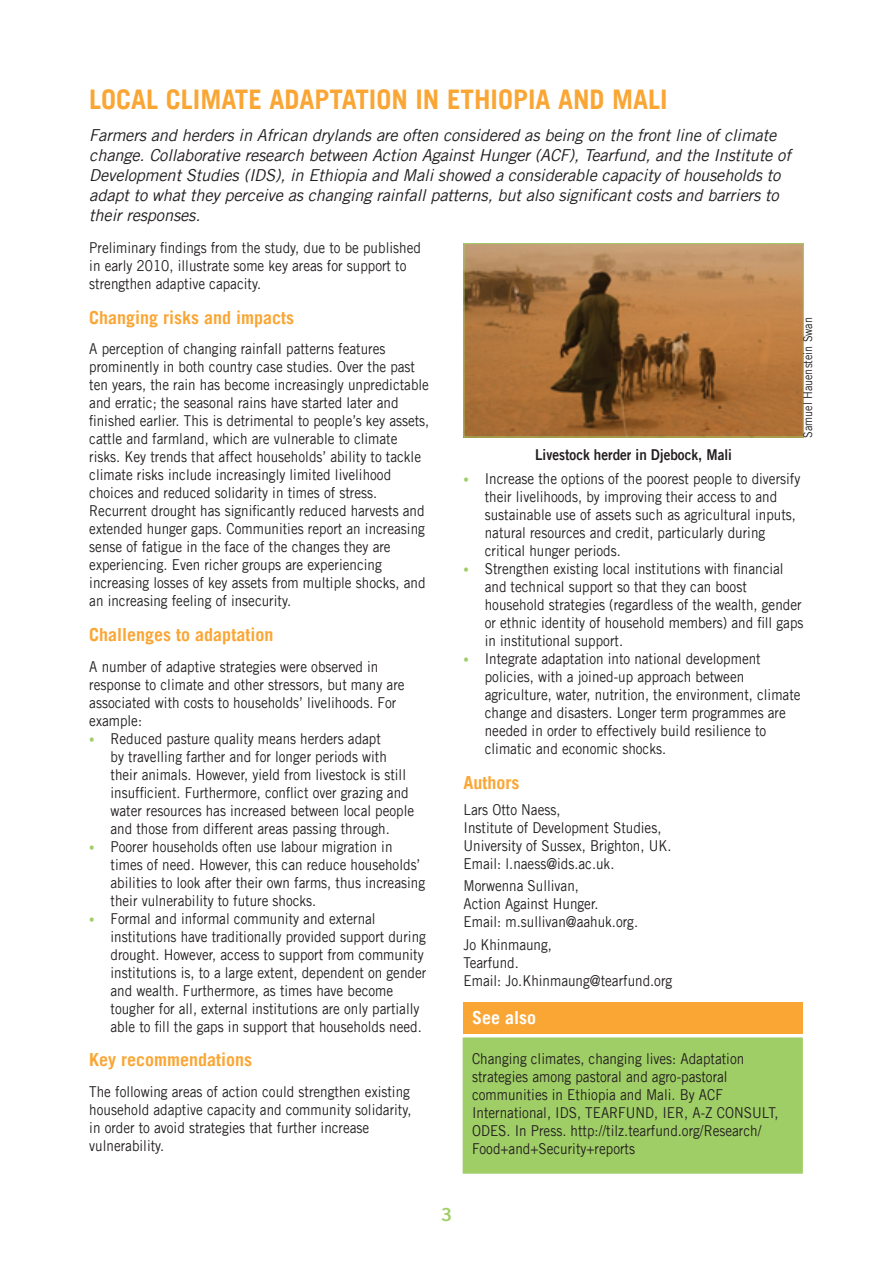
<style>
.page{position:relative;width:893px;height:1263px;background:#fff}
.page>*{position:absolute;margin:0;border:0;box-sizing:border-box;transform-origin:0 0}
.Article_title{font:700 27px "Trade Gothic";color:#faa635}
.Heading_2{font:700 18px "Trade Gothic";color:#faa635}
.Heading_2-2{font:700 18px "Trade Gothic";color:#fff}
.t1{font:18px "Trade Gothic Bold Two";color:#9fce66}
.Abstract{font:italic 16.5px/19.8px "Trade Gothic";letter-spacing:-.01em;color:#231f20}
.Body_text_paragraph{font:15px/18px "Trade Gothic";color:#231f20;scale:.9 1}
.Body_text_bullet{font:15px/18px "Trade Gothic";color:#231f20;scale:.9 1}
.Figure_title{font:15px "Trade Gothic Bold Two";color:#231f20;scale:.9 1}
.References{font:12px "Trade Gothic";color:#231f20;scale:.9 1}
.s1{font-size:12px;color:#9fce66}
</style>
<div class="page">
<img style="left:465px;top:245px;width:337px;height:190px">
<div style="left:463px;top:243px;width:341px;height:194px;border:1px solid #9fce66"></div>
<div style="left:463px;top:1002px;width:340px;height:32px;background:#faa635"></div>
<div style="left:463px;top:1037px;width:340px;height:137px;background:#9fce66;border:2px solid #9fce66"></div>
<p class="Article_title" style="left:89px;top:83px;width:580px">Local climate adaptation in Ethiopia and Mali</p>
<p class="Abstract" style="left:89px;top:125px;width:703px">Farmers and herders in African drylands are often considered as being on the front line of climate change. Collaborative research between Action Against Hunger (ACF), Tearfund, and the Institute of Development Studies (IDS), in Ethiopia and Mali showed a considerable capacity of households to adapt to what they perceive as changing rainfall patterns, but also significant costs and barriers to their responses.</p>
<p class="Body_text_paragraph" style="left:89px;top:239px;width:370px">Preliminary findings from the study, due to be published in early 2010, illustrate some key areas for support to strengthen adaptive capacity.</p>
<p class="Heading_2" style="left:89px;top:306px;width:207px">Changing risks and impacts</p>
<p class="Body_text_paragraph" style="left:89px;top:340px;width:379px">A perception of changing rainfall patterns features prominently in both country case studies. Over the past ten years, the rain has become increasingly unpredictable and erratic; the seasonal rains have started later and finished earlier. This is detrimental to people’s key assets, cattle and farmland, which are vulnerable to climate risks. Key trends that affect households’ ability to tackle climate risks include increasingly limited livelihood choices and reduced solidarity in times of stress.<br>Recurrent drought has significantly reduced harvests and extended hunger gaps. Communities report an increasing sense of fatigue in the face of the changes they are experiencing. Even richer groups are experiencing increasing losses of key assets from multiple shocks, and an increasing feeling of insecurity.</p>
<p class="Heading_2" style="left:89px;top:623px;width:186px">Challenges to adaptation</p>
<p class="Body_text_paragraph" style="left:89px;top:657px;width:352px">A number of adaptive strategies were observed in response to climate and other stressors, but many are associated with costs to households’ livelihoods. For example:</p>
<p class="Body_text_bullet" style="left:111px;top:729px;width:339px;text-indent:-21px"><span class="s1">•</span> Reduced pasture quality means herders adapt<br>by travelling farther and for longer periods with their animals. However, yield from livestock is still insufficient. Furthermore, conflict over grazing and water resources has increased between local people and those from different areas passing through.</p>
<p class="Body_text_bullet" style="left:111px;top:837px;width:351px;text-indent:-21px"><span class="s1">•</span> Poorer households often use labour migration in times of need. However, this can reduce households’ abilities to look after their own farms, thus increasing their vulnerability to future shocks.</p>
<p class="Body_text_bullet" style="left:111px;top:909px;width:352px;text-indent:-21px"><span class="s1">•</span> Formal and informal community and external institutions have traditionally provided support during drought. However, access to support from community institutions is, to a large extent, dependent on gender and wealth. Furthermore, as times have become tougher for all, external institutions are only partially able to fill the gaps in support that households need.</p>
<p class="Heading_2" style="left:89px;top:1048px;width:164px">Key recommendations</p>
<p class="Body_text_paragraph" style="left:89px;top:1082px;width:360px">The following areas of action could strengthen existing household adaptive capacity and community solidarity, in order to avoid strategies that further increase vulnerability.</p>
<p class="Figure_title" style="left:535px;top:445px;width:220px">Livestock herder in Djebock, Mali</p>
<p class="References" style="left:801px;top:438px;width:136px;rotate:-90deg">Samuel Hauenstein Swan</p>
<p class="Body_text_bullet" style="left:485px;top:470px;width:352px;text-indent:-21px"><span class="s1">•</span> Increase the options of the poorest people to diversify their livelihoods, by improving their access to and sustainable use of assets such as agricultural inputs, natural resources and credit, particularly during critical hunger periods.</p>
<p class="Body_text_bullet" style="left:485px;top:560px;width:356px;text-indent:-21px"><span class="s1">•</span> Strengthen existing local institutions with financial and technical support so that they can boost household strategies (regardless of the wealth, gender or ethnic identity of household members) and fill gaps in institutional support.</p>
<p class="Body_text_bullet" style="left:485px;top:650px;width:352px;text-indent:-21px"><span class="s1">•</span> Integrate adaptation into national development policies, with a joined-up approach between agriculture, water, nutrition, the environment, climate change and disasters. Longer term programmes are needed in order to effectively build resilience to climatic and economic shocks.</p>
<p class="Heading_2" style="left:463px;top:771px;width:57px">Authors</p>
<p class="Body_text_paragraph" style="left:463px;top:801px;width:109px">Lars Otto Naess,</p>
<p class="Body_text_paragraph" style="left:463px;top:819px;width:221px">Institute of Development Studies,</p>
<p class="Body_text_paragraph" style="left:463px;top:837px;width:233px">University of Sussex, Brighton, UK.</p>
<p class="Body_text_paragraph" style="left:463px;top:855px;width:169px">Email: l.naess@ids.ac.uk.</p>
<p class="Body_text_paragraph" style="left:463px;top:877px;width:130px">Morwenna Sullivan,</p>
<p class="Body_text_paragraph" style="left:463px;top:895px;width:152px">Action Against Hunger.</p>
<p class="Body_text_paragraph" style="left:463px;top:913px;width:196px">Email: m.sullivan@aahuk.org.</p>
<p class="Body_text_paragraph" style="left:463px;top:935px;width:100px">Jo Khinmaung,</p>
<p class="Body_text_paragraph" style="left:463px;top:953px;width:63px">Tearfund.</p>
<p class="Body_text_paragraph" style="left:463px;top:971px;width:233px">Email: Jo.Khinmaung@tearfund.org</p>
<p class="Heading_2-2" style="left:472px;top:1007px;width:66px">See also</p>
<p class="Body_text_paragraph" style="left:472px;top:1049px;width:342px">Changing climates, changing lives: Adaptation strategies among pastoral and agro-pastoral communities in Ethiopia and Mali. By ACF International, IDS, TEARFUND, IER, A-Z CONSULT, ODES. In Press. http://tilz.tearfund.org/Research/ Food+and+Security+reports</p>
<p class="t1" style="left:441px;top:1203px;width:12px">3</p>
</div>
